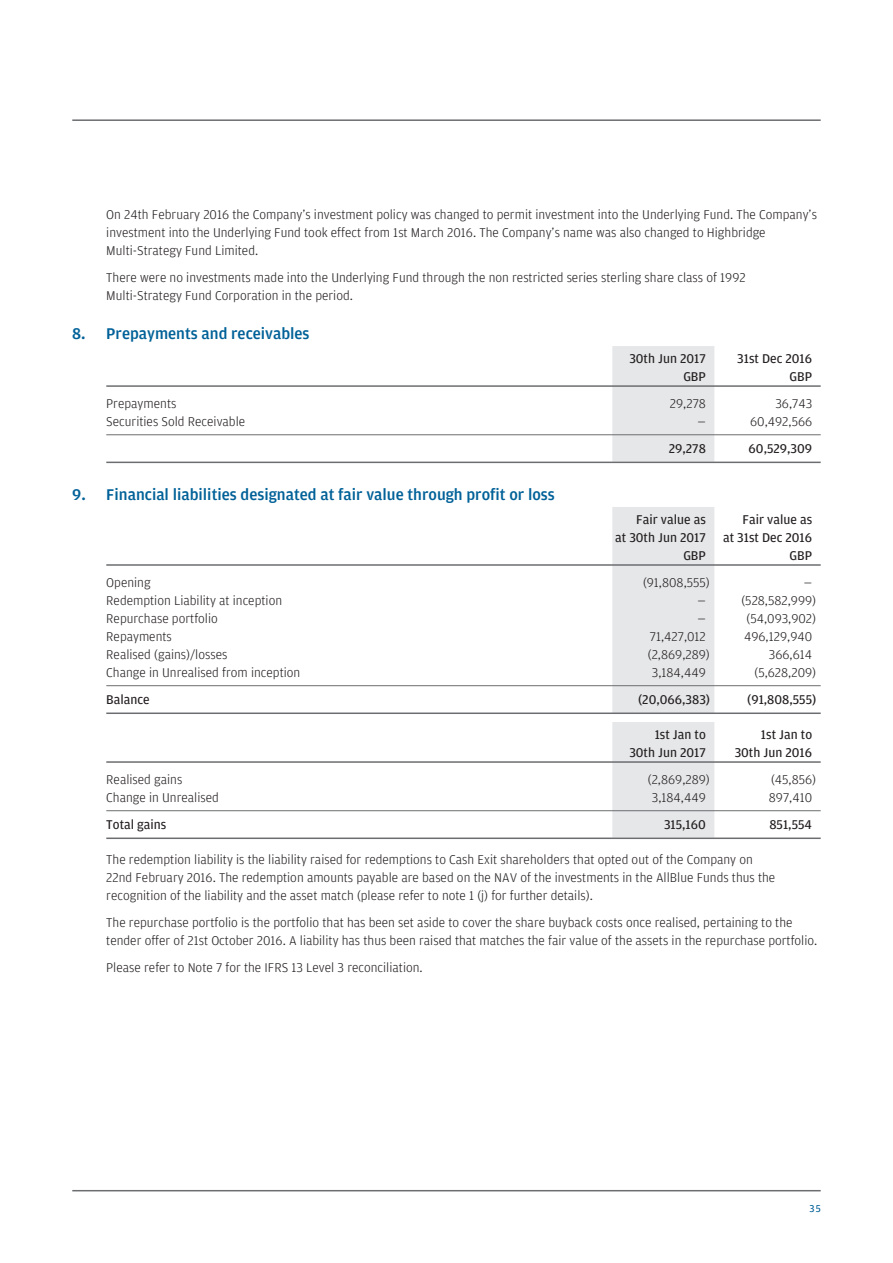
<style>
.page{position:relative;width:893px;height:1263px;background:#fff}
.page>*{position:absolute;margin:0;border:0;box-sizing:border-box;transform-origin:0 0}
.t1{font:500 16.5px "Amplitude";color:#006198}
.t2{font:300 13.5px/18px "Amplitude";color:#231f20}
.t3{font:13.5px "Amplitude";color:#231f20}
.t4{font:10.5px "Amplitude";color:#006198}
</style>
<div class="page">
<hr style="left:72px;top:119px;width:749px;height:2px;background:#6c6d70">
<hr style="left:72px;top:1190px;width:749px;height:1px;background:#6c6d70">
<div style="left:612px;top:346px;width:102px;height:116px;background:#e6e7e9"></div>
<hr style="left:106px;top:385px;width:715px;height:2px;background:#6c6d70">
<hr style="left:106px;top:434px;width:715px;height:1px;background:#6c6d70">
<hr style="left:106px;top:462px;width:715px;height:1px;background:#6c6d70">
<div style="left:612px;top:507px;width:102px;height:207px;background:#e6e7e9"></div>
<hr style="left:106px;top:564px;width:715px;height:2px;background:#6c6d70">
<hr style="left:106px;top:685px;width:715px;height:1px;background:#6c6d70">
<hr style="left:106px;top:712px;width:715px;height:2px;background:#6c6d70">
<div style="left:612px;top:722px;width:102px;height:115px;background:#e6e7e9"></div>
<hr style="left:106px;top:761px;width:715px;height:2px;background:#6c6d70">
<hr style="left:106px;top:810px;width:715px;height:1px;background:#6c6d70">
<hr style="left:106px;top:837px;width:715px;height:2px;background:#6c6d70">
<p class="t2" style="left:106px;top:205px;width:712px">On 24th February 2016 the Company’s investment policy was changed to permit investment into the Underlying Fund. The Company’s investment into the Underlying Fund took effect from 1st March 2016. The Company’s name was also changed to Highbridge<br>Multi-Strategy Fund Limited.</p>
<p class="t2" style="left:106px;top:268px;width:641px">There were no investments made into the Underlying Fund through the non restricted series sterling share class of 1992<br>Multi-Strategy Fund Corporation in the period.</p>
<p class="t1" style="left:72px;top:323px;width:239px">8. Prepayments and receivables</p>
<p class="t3" style="left:629px;top:350px;width:78px">30th Jun 2017</p>
<p class="t3" style="left:737px;top:350px;width:76px">31st Dec 2016</p>
<p class="t3" style="left:683px;top:368px;width:24px">GBP</p>
<p class="t3" style="left:790px;top:368px;width:24px">GBP</p>
<p class="t2" style="left:106px;top:394px;width:72px">Prepayments</p>
<p class="t2" style="left:670px;top:394px;width:37px">29,278</p>
<p class="t2" style="left:775px;top:394px;width:38px">36,743</p>
<p class="t2" style="left:106px;top:412px;width:140px">Securities Sold Receivable</p>
<p class="t2" style="left:697px;top:412px;width:10px">—</p>
<p class="t2" style="left:750px;top:412px;width:64px">60,492,566</p>
<p class="t3" style="left:669px;top:440px;width:39px">29,278</p>
<p class="t3" style="left:749px;top:440px;width:65px">60,529,309</p>
<p class="t1" style="left:72px;top:484px;width:484px">9. Financial liabilities designated at fair value through profit or loss</p>
<p class="t3" style="left:636px;top:511px;width:71px">Fair value as</p>
<p class="t3" style="left:743px;top:511px;width:71px">Fair value as</p>
<p class="t3" style="left:615px;top:529px;width:92px">at 30th Jun 2017</p>
<p class="t3" style="left:723px;top:529px;width:91px">at 31st Dec 2016</p>
<p class="t3" style="left:683px;top:547px;width:24px">GBP</p>
<p class="t3" style="left:790px;top:547px;width:24px">GBP</p>
<p class="t2" style="left:106px;top:573px;width:46px">Opening</p>
<p class="t2" style="left:643px;top:573px;width:68px">(91,808,555)</p>
<p class="t2" style="left:804px;top:573px;width:10px">—</p>
<p class="t2" style="left:106px;top:591px;width:177px">Redemption Liability at inception</p>
<p class="t2" style="left:697px;top:591px;width:10px">—</p>
<p class="t2" style="left:741px;top:591px;width:76px">(528,582,999)</p>
<p class="t2" style="left:106px;top:609px;width:113px">Repurchase portfolio</p>
<p class="t2" style="left:697px;top:609px;width:10px">—</p>
<p class="t2" style="left:746px;top:609px;width:71px">(54,093,902)</p>
<p class="t2" style="left:106px;top:627px;width:67px">Repayments</p>
<p class="t2" style="left:650px;top:627px;width:57px">71,427,012</p>
<p class="t2" style="left:744px;top:627px;width:70px">496,129,940</p>
<p class="t2" style="left:106px;top:645px;width:123px">Realised (gains)/losses</p>
<p class="t2" style="left:648px;top:645px;width:63px">(2,869,289)</p>
<p class="t2" style="left:769px;top:645px;width:45px">366,614</p>
<p class="t2" style="left:106px;top:663px;width:196px">Change in Unrealised from inception</p>
<p class="t2" style="left:652px;top:663px;width:55px">3,184,449</p>
<p class="t2" style="left:754px;top:663px;width:63px">(5,628,209)</p>
<p class="t3" style="left:106px;top:691px;width:45px">Balance</p>
<p class="t3" style="left:638px;top:691px;width:73px">(20,066,383)</p>
<p class="t3" style="left:747px;top:691px;width:71px">(91,808,555)</p>
<p class="t3" style="left:655px;top:726px;width:53px">1st Jan to</p>
<p class="t3" style="left:761px;top:726px;width:53px">1st Jan to</p>
<p class="t3" style="left:629px;top:744px;width:78px">30th Jun 2017</p>
<p class="t3" style="left:735px;top:744px;width:79px">30th Jun 2016</p>
<p class="t2" style="left:106px;top:770px;width:78px">Realised gains</p>
<p class="t2" style="left:648px;top:770px;width:63px">(2,869,289)</p>
<p class="t2" style="left:771px;top:770px;width:47px">(45,856)</p>
<p class="t2" style="left:106px;top:788px;width:114px">Change in Unrealised</p>
<p class="t2" style="left:652px;top:788px;width:55px">3,184,449</p>
<p class="t2" style="left:769px;top:788px;width:45px">897,410</p>
<p class="t3" style="left:106px;top:816px;width:62px">Total gains</p>
<p class="t3" style="left:664px;top:816px;width:43px">315,160</p>
<p class="t3" style="left:769px;top:816px;width:44px">851,554</p>
<p class="t2" style="left:106px;top:850px;width:670px">The redemption liability is the liability raised for redemptions to Cash Exit shareholders that opted out of the Company on<br>22nd February 2016. The redemption amounts payable are based on the NAV of the investments in the AllBlue Funds thus the recognition of the liability and the asset match (please refer to note 1 (j) for further details).</p>
<p class="t2" style="left:106px;top:913px;width:713px">The repurchase portfolio is the portfolio that has been set aside to cover the share buyback costs once realised, pertaining to the tender offer of 21st October 2016. A liability has thus been raised that matches the fair value of the assets in the repurchase portfolio.</p>
<p class="t2" style="left:106px;top:958px;width:318px">Please refer to Note 7 for the IFRS 13 Level 3 reconciliation.</p>
<p class="t4" style="left:809px;top:1202px;width:13px">35</p>
</div>
